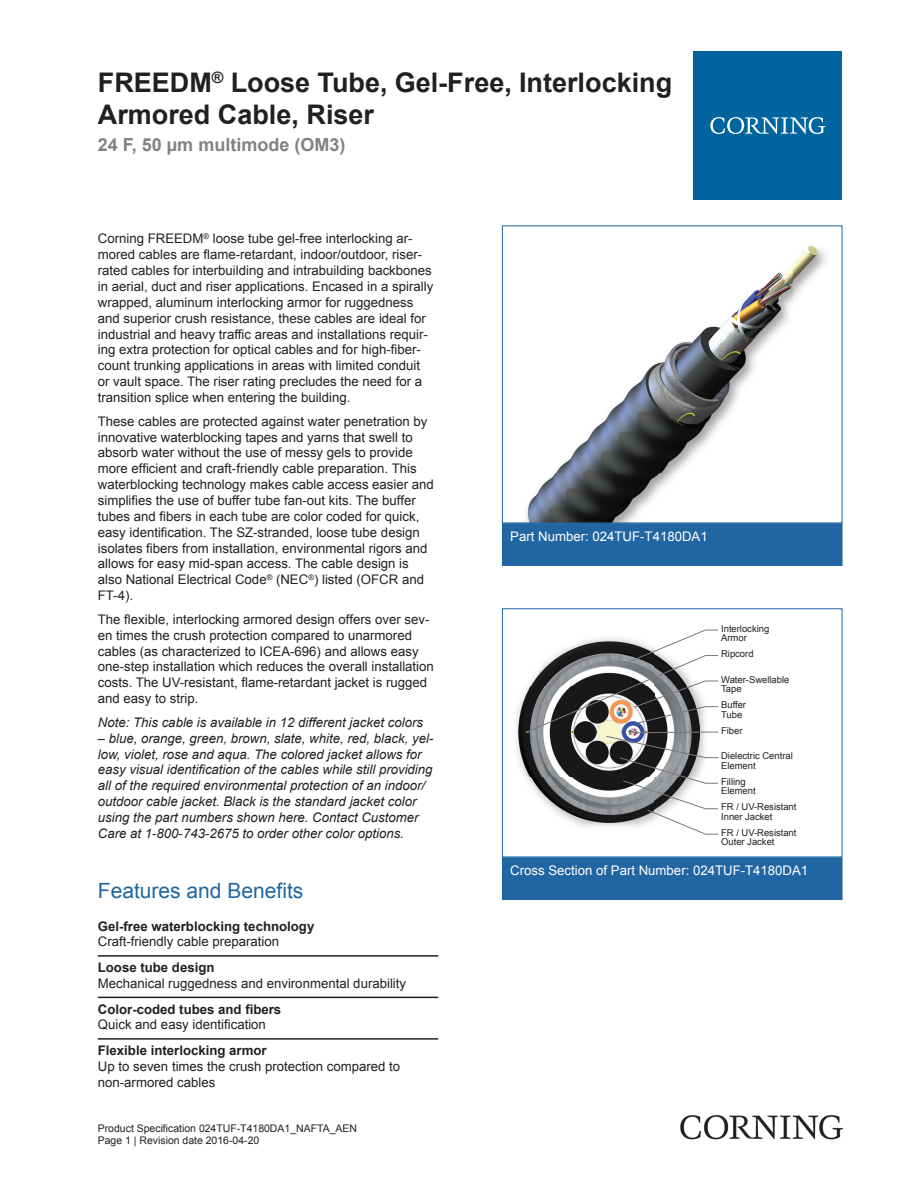
<style>
.page{position:relative;width:919px;height:1187px;background:#fff}
.page>*{position:absolute;margin:0;border:0;box-sizing:border-box;transform-origin:0 0}
.t1{font:700 27px/32.4px "Arial";color:#231f20}
.t2{font:21px "Arial";color:#2166a2}
.t3{font:700 18px "Arial";color:#808285}
.t4{font:13.2px/15.9px "Arial";color:#231f20}
.t5{font:italic 13.2px/15.9px "Arial";color:#231f20}
.t6{font:700 13.2px "Arial";color:#231f20}
.t7{font:13.2px "Arial";color:#fff}
.t8{font:10.5px/12.6px "Arial";color:#231f20}
.t9{font:9.45px/9.4px "Arial";color:#231f20}
.s1{font-style:normal}
</style>
<div class="page">
<img style="left:526px;top:246px;width:300px;height:275px">
<div style="left:502px;top:523px;width:340px;height:42px;background:#2166a2"></div>
<div style="left:502px;top:523px;width:340px;height:43px;border:1px solid #2166a2"></div>
<img style="left:518px;top:691px;width:8px;height:86px">
<svg style="left:526px;top:629px;width:192px;height:205px"></svg>
<div style="left:502px;top:608px;width:340px;height:249px;border:1px solid #2166a2"></div>
<div style="left:502px;top:857px;width:340px;height:42px;background:#2166a2"></div>
<div style="left:502px;top:857px;width:340px;height:42px;border:1px solid #2166a2"></div>
<hr style="left:98px;top:955px;width:340px;height:1px;background:#231f20">
<hr style="left:98px;top:996px;width:340px;height:2px;background:#231f20">
<hr style="left:98px;top:1038px;width:340px;height:1px;background:#231f20">
<div style="left:693px;top:51px;width:149px;height:149px;background:#00649e"></div>
<svg style="left:710px;top:117px;width:115px;height:17px"></svg>
<img style="left:680px;top:1115px;width:162px;height:24px">
<h1 class="t1" style="left:98px;top:67px;width:576px">FREEDM<sup>®</sup> Loose Tube, Gel-Free, Interlocking<br>Armored Cable, Riser</h1>
<h3 class="t3" style="left:98px;top:132px;width:249px">24 F, 50 µm multimode (OM3)</h3>
<p class="t4" style="left:98px;top:231px;width:337px">Corning FREEDM<sup>®</sup> loose tube gel -free interlocking ar&shy;mored cables are flame -retardant, indoor/outdoor, riser - rated cables for interbuilding and intrabuilding backbones in aerial, duct and riser applications. Encased in a spirally wrapped, aluminum interlocking armor for ruggedness and superior crush resistance, these cables are ideal for industrial and heavy traffic areas and installations requir&shy;ing extra protection for optical cables and for high -fiber - count trunking applications in areas with limited conduit or vault space. The riser rating precludes the need for a transition splice when entering the building.</p>
<p class="t4" style="left:98px;top:413px;width:337px">These cables are protected against water penetration by innovative waterblocking tapes and yarns that swell to absorb water without the use of messy gels to provide more efficient and craft -friendly cable preparation. This waterblocking technology makes cable access easier and simplifies the use of buffer tube fan -out kits. The buffer tubes and fibers in each tube are color coded for quick, easy identification. The SZ -stranded, loose tube design isolates fibers from installation, environmental rigors and allows for easy mid -span access. The cable design is also National Electrical Code<sup>®</sup> (NEC<sup>®</sup>) listed (OFCR and FT -4).</p>
<p class="t4" style="left:98px;top:611px;width:337px">The flexible, interlocking armored design offers over sev&shy;en times the crush protection compared to unarmored cables (as characterized to ICEA -696) and allows easy one -step installation which reduces the overall installation costs. The UV -resistant, flame -retardant jacket is rugged and easy to strip.</p>
<p class="t5" style="left:98px;top:714px;width:326px">Note: This cable is available in 12 different jacket colors</p>
<p class="t5" style="left:98px;top:730px;width:337px"><span class="s1">–</span> blue, orange, green, brown, slate, white, red, black, yel&shy;low, violet, rose and aqua. The colored jacket allows for easy visual identification of the cables while still providing all of the required environmental protection of an indoor/ outdoor cable jacket. Black is the standard jacket color using the part numbers shown here. Contact Customer Care at 1 <span class="s1">-</span>800 <span class="s1">-</span>743 <span class="s1">-</span>2675 to order other color options.</p>
<p class="t7" style="left:510px;top:527px;width:199px">Part Number: 024TUF-T4180DA1</p>
<p class="t9" style="left:721px;top:623px;width:50px">Interlocking<br>Armor</p>
<p class="t9" style="left:721px;top:649px;width:34px">Ripcord</p>
<p class="t9" style="left:721px;top:674px;width:70px">Water-Swellable<br>Tape</p>
<p class="t9" style="left:721px;top:700px;width:26px">Buffer<br>Tube</p>
<p class="t9" style="left:721px;top:725px;width:23px">Fiber</p>
<p class="t9" style="left:721px;top:751px;width:73px">Dielectric Central<br>Element</p>
<p class="t9" style="left:721px;top:776px;width:36px">Filling<br>Element</p>
<p class="t9" style="left:721px;top:802px;width:77px">FR / UV-Resistant<br>Inner Jacket</p>
<p class="t9" style="left:721px;top:827px;width:77px">FR / UV-Resistant<br>Outer Jacket</p>
<h2 class="t2" style="left:98px;top:877px;width:207px">Features and Benefits</h2>
<p class="t6" style="left:98px;top:917px;width:218px">Gel-free waterblocking technology</p>
<p class="t4" style="left:98px;top:933px;width:183px">Craft-friendly cable preparation</p>
<p class="t6" style="left:98px;top:958px;width:118px">Loose tube design</p>
<p class="t4" style="left:98px;top:975px;width:310px">Mechanical ruggedness and environmental durability</p>
<p class="t6" style="left:98px;top:1000px;width:185px">Color-coded tubes and fibers</p>
<p class="t4" style="left:98px;top:1016px;width:170px">Quick and easy identification</p>
<p class="t6" style="left:98px;top:1041px;width:170px">Flexible interlocking armor</p>
<p class="t4" style="left:98px;top:1058px;width:304px">Up to seven times the crush protection compared to non-armored cables</p>
<p class="t8" style="left:98px;top:1121px;width:261px">Product Specification 024TUF-T4180DA1_NAFTA_AEN<br>Page 1 | Revision date 2016-04-20</p>
<p class="t7" style="left:510px;top:861px;width:299px">Cross Section of Part Number: 024TUF-T4180DA1</p>
</div>
